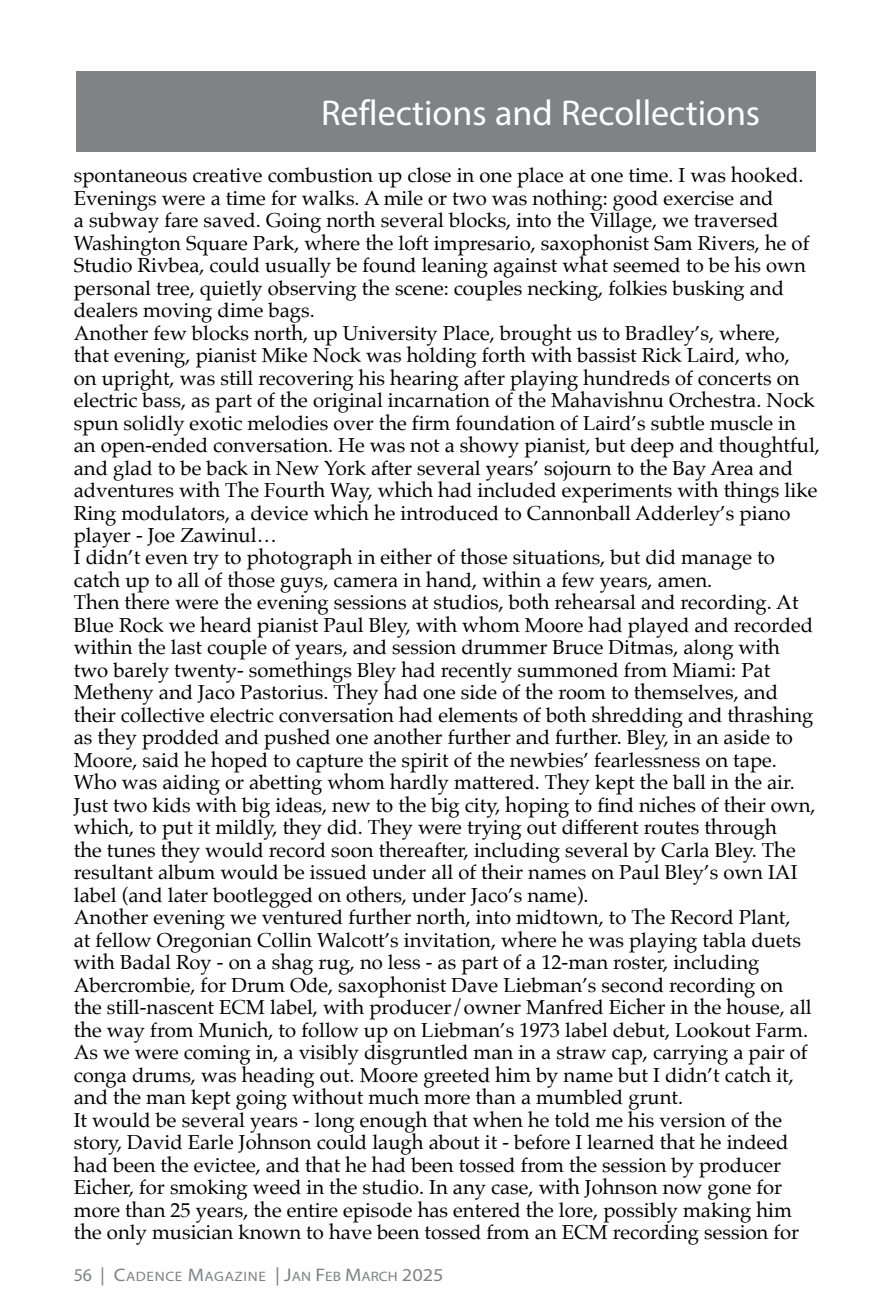
<style>
.page{position:relative;width:891px;height:1296px;background:#fff}
.page>*{position:absolute;margin:0;border:0;box-sizing:border-box;transform-origin:0 0}
.t1{font:49.5px "Myriad Pro";color:#fff}
.t2{font:36px "Myriad Pro";color:#fff}
.t3{font:20.25px/22.5px "Palatino";color:#000}
.t4{font:13.72px "Myriad Pro";letter-spacing:.04em;color:#808285;scale:1.11 1}
.s1{font-size:18px}
.s2{font-size:18.22px}
</style>
<div class="page">
<div style="left:76px;top:71px;width:729px;height:81px;background:#808285"></div>
<h1 class="t1" style="left:332px;top:83px;width:230px">New Issues</h1>
<p class="t3" style="left:74px;top:164px;width:748px">spontaneous creative combustion up close in one place at one time. I was hooked.<br>Evenings were a time for walks. A mile or two was nothing: good exercise and<br>a subway fare saved. Going north several blocks, into the Village, we traversed Washington Square Park, where the loft impresario, saxophonist Sam Rivers, he of Studio Rivbea, could usually be found leaning against what seemed to be his own personal tree, quietly observing the scene: couples necking, folkies busking and dealers moving dime bags.<br>Another few blocks north, up University Place, brought us to Bradley’s, where, that evening, pianist Mike Nock was holding forth with bassist Rick Laird, who,<br>on upright, was still recovering his hearing after playing hundreds of concerts on electric bass, as part of the original incarnation of the Mahavishnu Orchestra. Nock spun solidly exotic melodies over the firm foundation of Laird’s subtle muscle in an open-ended conversation. He was not a showy pianist, but deep and thoughtful, and glad to be back in New York after several years’ sojourn to the Bay Area and adventures with The Fourth Way, which had included experiments with things like Ring modulators, a device which he introduced to Cannonball Adderley’s piano player - Joe Zawinul…<br>I didn’t even try to photograph in either of those situations, but did manage to catch up to all of those guys, camera in hand, within a few years, amen.<br>Then there were the evening sessions at studios, both rehearsal and recording. At Blue Rock we heard pianist Paul Bley, with whom Moore had played and recorded within the last couple of years, and session drummer Bruce Ditmas, along with<br>two barely twenty- somethings Bley had recently summoned from Miami: Pat Metheny and Jaco Pastorius. They had one side of the room to themselves, and their collective electric conversation had elements of both shredding and thrashing as they prodded and pushed one another further and further. Bley, in an aside to Moore, said he hoped to capture the spirit of the newbies’ fearlessness on tape.<br>Who was aiding or abetting whom hardly mattered. They kept the ball in the air.<br>Just two kids with big ideas, new to the big city, hoping to find niches of their own, which, to put it mildly, they did. They were trying out different routes through<br>the tunes they would record soon thereafter, including several by Carla Bley. The resultant album would be issued under all of their names on Paul Bley’s own IAI label (and later bootlegged on others, under Jaco’s name).<br>Another evening we ventured further north, into midtown, to The Record Plant,<br>at fellow Oregonian Collin Walcott’s invitation, where he was playing tabla duets with Badal Roy - on a shag rug, no less - as part of a 12-man roster, including Abercrombie, for Drum Ode, saxophonist Dave Liebman’s second recording on<br>the still-nascent ECM label, with producer/owner Manfred Eicher in the house, all the way from Munich, to follow up on Liebman’s 1973 label debut, Lookout Farm.<br>As we were coming in, a visibly disgruntled man in a straw cap, carrying a pair of conga drums, was heading out. Moore greeted him by name but I didn’t catch it, and the man kept going without much more than a mumbled grunt.<br>It would be several years - long enough that when he told me his version of the story, David Earle Johnson could laugh about it - before I learned that he indeed had been the evictee, and that he had been tossed from the session by producer Eicher, for smoking weed in the studio. In any case, with Johnson now gone for more than 25 years, the entire episode has entered the lore, possibly making him the only musician known to have been tossed from an ECM recording session for</p>
<p class="t4" style="left:74px;top:1267px;width:335px"><span class="s1">56</span> <span class="s2">|</span> <span class="s2">C</span>ADENCE <span class="s2">M</span>AGAZINE <span class="s2">| J</span>AN <span class="s2">F</span>EB <span class="s2">M</span>ARCH <span class="s2">2025</span></p>
<h1 class="t1" style="left:326px;top:83px;width:230px">New Issues</h1>
<h2 class="t2" style="left:321px;top:91px;width:441px">Reflections and Recollections</h2>
</div>
